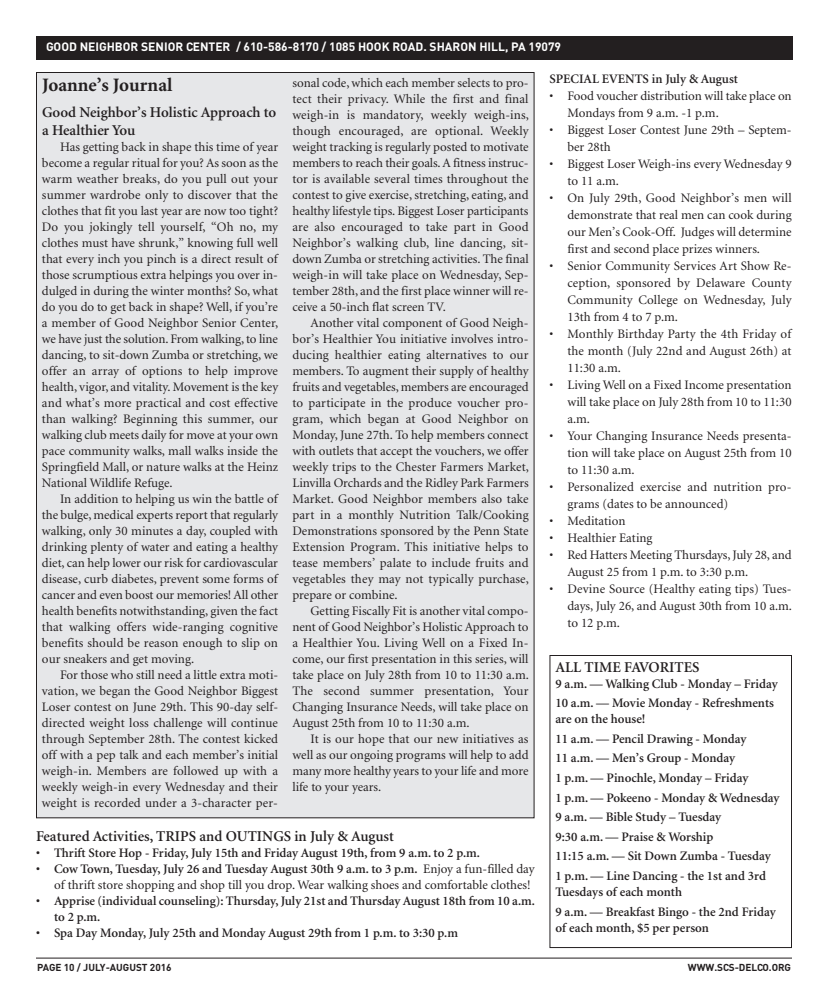
<style>
.page{position:relative;width:828px;height:1008px;background:#fff}
.page>*{position:absolute;margin:0;border:0;box-sizing:border-box;transform-origin:0 0}
.t1{font:700 19px "Minion";color:#231f20}
.t2{font:600 15px/18px "Minion";color:#231f20}
.t3{font:13px/16px "Minion";color:#231f20;text-align:justify}
.t4{font:600 13px/19.6px "Minion";color:#231f20}
.t5{font:700 12px "DIN";color:#fff}
.t6{font:700 10px "DIN";color:#231f20}
.s1{font-weight:600}
</style>
<div class="page">
<hr style="left:36px;top:958px;width:756px;height:1px;background:#231f20">
<div style="left:36px;top:36px;width:756px;height:24px;background:#231f20"></div>
<div style="left:36px;top:72px;width:498px;height:746px;background:#e6e7e9"></div>
<div style="left:549px;top:655px;width:243px;height:293px;border:1px solid #231f20"></div>
<p class="t5" style="left:46px;top:40px;width:517px">GOOD NEIGHBOR SENIOR CENTER / 610-586-8170 / 1085 HOOK ROAD. SHARON HILL, PA 19079</p>
<h1 class="t1" style="left:42px;top:78px;width:132px">Joanne’s Journal</h1>
<p class="t2" style="left:42px;top:104px;width:236px">Good Neighbor’s Holistic Approach to a Healthier You</p>
<p class="t3" style="left:42px;top:140px;width:238px;text-indent:18px">Has getting back in shape this time of year become a regular ritual for you? As soon as the warm weather breaks, do you pull out your summer wardrobe only to discover that the clothes that fit you last year are now too tight?<br>Do you jokingly tell yourself, “Oh no, my clothes must have shrunk,” knowing full well that every inch you pinch is a direct result of those scrumptious extra helpings you over in&shy;dulged in during the winter months? So, what do you do to get back in shape? Well, if you’re a member of Good Neighbor Senior Center, we have just the solution. From walking, to line dancing, to sit-down Zumba or stretching, we offer an array of options to help improve health, vigor, and vitality. Movement is the key and what’s more practical and cost effective than walking? Beginning this summer, our walking club meets daily for move at your own pace community walks, mall walks inside the Springfield Mall, or nature walks at the Heinz National Wildlife Refuge.</p>
<p class="t3" style="left:42px;top:492px;width:238px;text-indent:18px">In addition to helping us win the battle of the bulge, medical experts report that regularly walking, only 30 minutes a day, coupled with drinking plenty of water and eating a healthy diet, can help lower our risk for cardiovascular disease, curb diabetes, prevent some forms of cancer and even boost our memories! All other health benefits notwithstanding, given the fact that walking offers wide-ranging cognitive benefits should be reason enough to slip on our sneakers and get moving.</p>
<p class="t3" style="left:42px;top:668px;width:238px;text-indent:18px">For those who still need a little extra moti&shy;vation, we began the Good Neighbor Biggest Loser contest on June 29th. This 90-day self&shy;directed weight loss challenge will continue through September 28th. The contest kicked off with a pep talk and each member’s initial weigh-in. Members are followed up with a weekly weigh-in every Wednesday and their weight is recorded under a 3-character per-</p>
<p class="t4" style="left:549px;top:70px;width:190px">SPECIAL EVENTS in July &amp; August</p>
<p class="t3" style="left:567px;top:88px;width:226px;line-height:17px;text-indent:-18px">• Food voucher distribution will take place on<br>Mondays from 9 a.m. -1 p.m.</p>
<p class="t3" style="left:567px;top:122px;width:226px;line-height:17px;text-indent:-18px">• Biggest Loser Contest June 29th – Septem&shy;ber 28th</p>
<p class="t3" style="left:567px;top:156px;width:226px;line-height:17px;text-indent:-18px">• Biggest Loser Weigh-ins every Wednesday 9 to 11 a.m.</p>
<p class="t3" style="left:567px;top:190px;width:226px;line-height:17px;text-indent:-18px">• On July 29th, Good Neighbor’s men will demonstrate that real men can cook during our Men’s Cook-Off. Judges will determine first and second place prizes winners.</p>
<p class="t3" style="left:567px;top:258px;width:226px;line-height:17px;text-indent:-18px">• Senior Community Services Art Show Re&shy;ception, sponsored by Delaware County Community College on Wednesday, July 13th from 4 to 7 p.m.</p>
<p class="t3" style="left:567px;top:326px;width:226px;line-height:17px;text-indent:-18px">• Monthly Birthday Party the 4th Friday of the month (July 22nd and August 26th) at 11:30 a.m.</p>
<p class="t3" style="left:567px;top:377px;width:226px;line-height:17px;text-indent:-18px">• Living Well on a Fixed Income presentation will take place on July 28th from 10 to 11:30 a.m.</p>
<p class="t3" style="left:567px;top:428px;width:226px;line-height:17px;text-indent:-18px">• Your Changing Insurance Needs presenta&shy;tion will take place on August 25th from 10 to 11:30 a.m.</p>
<p class="t3" style="left:567px;top:479px;width:226px;line-height:17px;text-indent:-18px">• Personalized exercise and nutrition pro&shy;grams (dates to be announced)</p>
<p class="t3" style="left:549px;top:514px;width:77px">• Meditation</p>
<p class="t3" style="left:549px;top:531px;width:105px">• Healthier Eating</p>
<p class="t3" style="left:567px;top:547px;width:226px;line-height:17px;text-indent:-18px">• Red Hatters Meeting Thursdays, July 28, and<br>August 25 from 1 p.m. to 3:30 p.m.</p>
<p class="t3" style="left:567px;top:581px;width:226px;line-height:17px;text-indent:-18px">• Devine Source (Healthy eating tips) Tues&shy;days, July 26, and August 30th from 10 a.m. to 12 p.m.</p>
<p class="t2" style="left:555px;top:659px;width:145px">ALL TIME FAVORITES</p>
<p class="t4" style="left:555px;top:675px;width:224px">9 a.m. — Walking Club - Monday – Friday<br>10 a.m. — Movie Monday - Refreshments</p>
<p class="t4" style="left:555px;top:710px;width:226px">are on the house!<br>11 a.m. — Pencil Drawing - Monday<br>11 a.m. — Men’s Group - Monday<br>1 p.m. — Pinochle, Monday – Friday<br>1 p.m. — Pokeeno - Monday &amp; Wednesday<br>9 a.m. — Bible Study – Tuesday<br>9:30 a.m. — Praise &amp; Worship<br>11:15 a.m. — Sit Down Zumba - Tuesday<br>1 p.m. — Line Dancing - the 1st and 3rd</p>
<p class="t4" style="left:555px;top:883px;width:222px">Tuesdays of each month<br>9 a.m. — Breakfast Bingo - the 2nd Friday</p>
<p class="t4" style="left:555px;top:919px;width:155px">of each month, $5 per person</p>
<p class="t3" style="left:292px;top:76px;width:238px">sonal code, which each member selects to pro&shy;tect their privacy. While the first and final weigh-in is mandatory, weekly weigh-ins, though encouraged, are optional. Weekly weight tracking is regularly posted to motivate members to reach their goals. A fitness instruc&shy;tor is available several times throughout the contest to give exercise, stretching, eating, and healthy lifestyle tips. Biggest Loser participants are also encouraged to take part in Good Neighbor’s walking club, line dancing, sit&shy;down Zumba or stretching activities. The final weigh-in will take place on Wednesday, Sep&shy;tember 28th, and the first place winner will re&shy;ceive a 50-inch flat screen TV.</p>
<p class="t3" style="left:292px;top:316px;width:238px;text-indent:18px">Another vital component of Good Neigh&shy;bor’s Healthier You initiative involves intro&shy;ducing healthier eating alternatives to our members. To augment their supply of healthy fruits and vegetables, members are encouraged to participate in the produce voucher pro&shy;gram, which began at Good Neighbor on Monday, June 27th. To help members connect with outlets that accept the vouchers, we offer weekly trips to the Chester Farmers Market, Linvilla Orchards and the Ridley Park Farmers Market. Good Neighbor members also take part in a monthly Nutrition Talk/Cooking Demonstrations sponsored by the Penn State Extension Program. This initiative helps to tease members’ palate to include fruits and vegetables they may not typically purchase, prepare or combine.</p>
<p class="t3" style="left:292px;top:604px;width:238px;text-indent:18px">Getting Fiscally Fit is another vital compo&shy;nent of Good Neighbor’s Holistic Approach to a Healthier You. Living Well on a Fixed In&shy;come, our first presentation in this series, will take place on July 28th from 10 to 11:30 a.m.<br>The second summer presentation, Your Changing Insurance Needs, will take place on August 25th from 10 to 11:30 a.m.</p>
<p class="t3" style="left:292px;top:732px;width:238px;text-indent:18px">It is our hope that our new initiatives as well as our ongoing programs will help to add many more healthy years to your life and more life to your years.</p>
<p class="t2" style="left:36px;top:828px;width:360px">Featured Activities, TRIPS and OUTINGS in July &amp; August</p>
<p class="t4" style="left:36px;top:844px;width:446px">• Thrift Store Hop - Friday, July 15th and Friday August 19th, from 9 a.m. to 2 p.m.</p>
<p class="t3" style="left:36px;top:862px;width:500px;text-align:right"><span class="s1">• Cow Town, Tuesday, July 26 and Tuesday August 30th 9 a.m. to 3 p.m.</span> Enjoy a fun-filled day of thrift store shopping and shop till you drop. Wear walking shoes and comfortable clothes!</p>
<p class="t4" style="left:54px;top:894px;width:483px;line-height:16px;text-indent:-18px">• Apprise (individual counseling): Thursday, July 21st and Thursday August 18th from 10 a.m. to 2 p.m.</p>
<p class="t4" style="left:36px;top:924px;width:424px">• Spa Day Monday, July 25th and Monday August 29th from 1 p.m. to 3:30 p.m</p>
<p class="t6" style="left:37px;top:961px;width:136px">PAGE 10 / JULY-AUGUST 2016</p>
<p class="t6" style="left:688px;top:961px;width:105px">WWW.SCS-DELCO.ORG</p>
</div>
